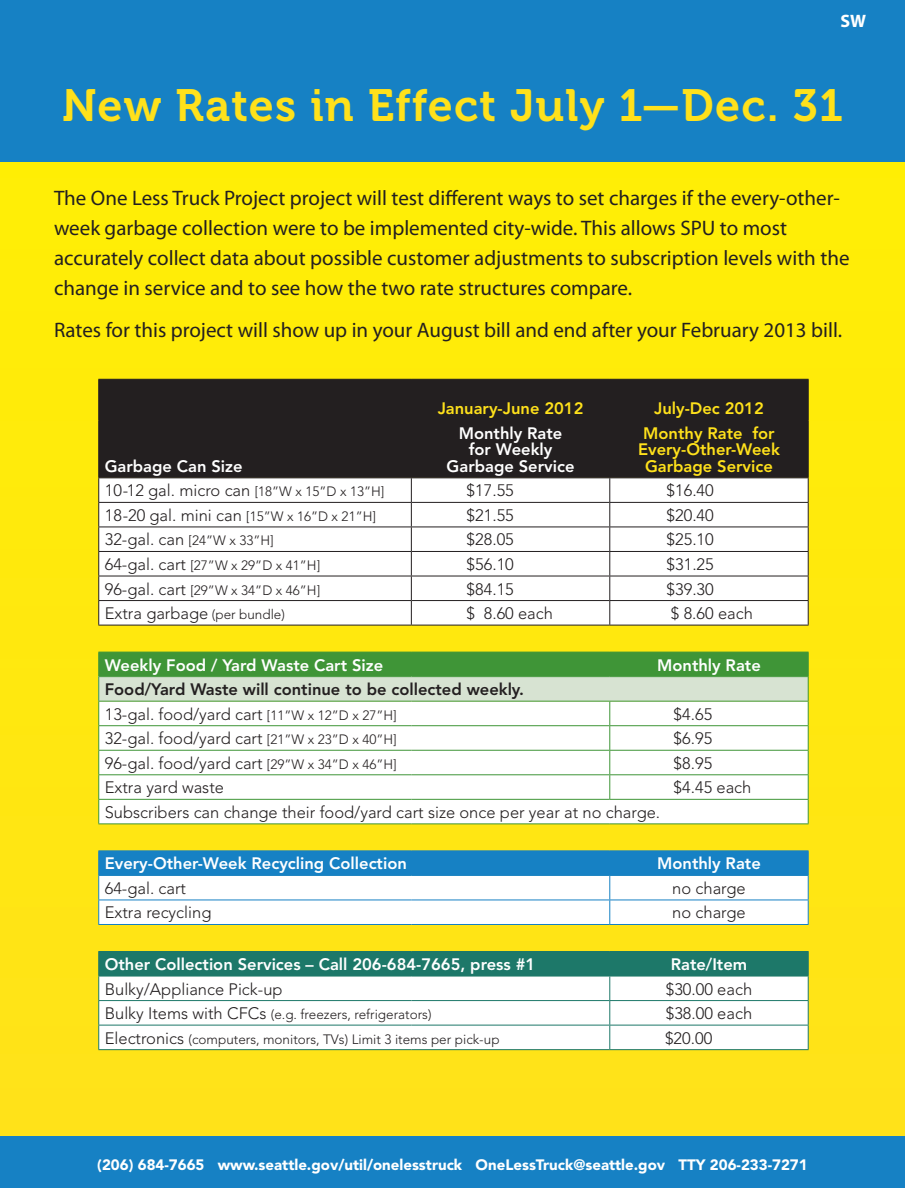
<style>
.page{position:relative;width:905px;height:1188px;background:#fff}
.page>*{position:absolute;margin:0;border:0;box-sizing:border-box;transform-origin:0 0}
.Headline{font:45px "Museo 700";letter-spacing:.025em;color:#ffe11b}
.Intro_Text{font:21px/30px "Myriad Pro";color:#231f20}
.t1{font:700 18px "Myriad";color:#fff}
.FAQ_text{font:300 16.5px "Avenir";color:#231f20}
.FAQ_text-2{font:800 16.5px/16.5px "Avenir";color:#fff;text-align:center}
.FAQ_text-3{font:800 16.5px/16.5px "Avenir";color:#ffe11b;text-align:center}
.FAQ_text-4{font:800 16.5px "Avenir";color:#231f20}
.NEW__Main_Heading{font:900 15px "Avenir";color:#fff}
.FAQ_text-5{font:300 13.5px "Avenir";color:#231f20}
.s1{font-size:13.5px}
.s2{font-size:16.5px}
</style>
<div class="page">
<div style="left:0;top:0;width:904px;height:1188px;background:linear-gradient(to right,#ffea0d,#fee90d)"></div>
<div style="left:0;top:1136px;width:904px;height:52px;background:#1681c4"></div>
<div style="left:0;top:0;width:904px;height:162px;background:#1681c4"></div>
<div style="left:99px;top:380px;width:708px;height:97px;background:#231f20"></div>
<svg style="left:99px;top:478px;width:709px;height:473px"></svg>
<hr style="left:98px;top:379px;width:313px;height:1px;background:#231f20">
<hr style="left:98px;top:380px;width:1px;height:40px;background:#231f20">
<hr style="left:411px;top:379px;width:198px;height:1px;background:#231f20">
<hr style="left:411px;top:380px;width:1px;height:40px;background:#231f20">
<hr style="left:609px;top:379px;width:199px;height:1px;background:#231f20">
<hr style="left:609px;top:380px;width:1px;height:40px;background:#231f20">
<hr style="left:807px;top:380px;width:1px;height:40px;background:#231f20">
<hr style="left:98px;top:420px;width:313px;height:1px;background:#231f20">
<hr style="left:98px;top:421px;width:1px;height:56px;background:#231f20">
<hr style="left:411px;top:420px;width:198px;height:1px;background:#231f20">
<hr style="left:411px;top:421px;width:1px;height:56px;background:#231f20">
<hr style="left:609px;top:420px;width:199px;height:1px;background:#231f20">
<hr style="left:609px;top:421px;width:1px;height:56px;background:#231f20">
<hr style="left:807px;top:421px;width:1px;height:56px;background:#231f20">
<hr style="left:98px;top:477px;width:313px;height:1px;background:#231f20">
<hr style="left:411px;top:477px;width:198px;height:1px;background:#231f20">
<hr style="left:609px;top:477px;width:199px;height:1px;background:#231f20">
<hr style="left:98px;top:502px;width:313px;height:1px;background:#231f20">
<hr style="left:411px;top:502px;width:198px;height:1px;background:#231f20">
<hr style="left:609px;top:502px;width:199px;height:1px;background:#231f20">
<hr style="left:98px;top:527px;width:313px;height:1px;background:#231f20">
<hr style="left:411px;top:527px;width:198px;height:1px;background:#231f20">
<hr style="left:609px;top:527px;width:199px;height:1px;background:#231f20">
<hr style="left:98px;top:551px;width:313px;height:1px;background:#231f20">
<hr style="left:411px;top:551px;width:198px;height:1px;background:#231f20">
<hr style="left:609px;top:551px;width:199px;height:1px;background:#231f20">
<hr style="left:98px;top:576px;width:313px;height:1px;background:#231f20">
<hr style="left:411px;top:576px;width:198px;height:1px;background:#231f20">
<hr style="left:609px;top:576px;width:199px;height:1px;background:#231f20">
<hr style="left:98px;top:600px;width:313px;height:1px;background:#231f20">
<svg style="left:98px;top:478px;width:1px;height:147px"></svg>
<hr style="left:411px;top:600px;width:198px;height:1px;background:#231f20">
<svg style="left:411px;top:478px;width:1px;height:147px"></svg>
<hr style="left:609px;top:600px;width:199px;height:1px;background:#231f20">
<svg style="left:609px;top:478px;width:1px;height:147px"></svg>
<svg style="left:807px;top:478px;width:1px;height:147px"></svg>
<hr style="left:98px;top:625px;width:313px;height:1px;background:#231f20">
<hr style="left:411px;top:625px;width:198px;height:1px;background:#231f20">
<hr style="left:609px;top:625px;width:199px;height:1px;background:#231f20">
<svg style="left:98px;top:652px;width:710px;height:171px"></svg>
<hr style="left:98px;top:823px;width:313px;height:1px;background:#3f9537">
<hr style="left:411px;top:823px;width:198px;height:1px;background:#3f9537">
<hr style="left:609px;top:823px;width:199px;height:1px;background:#3f9537">
<hr style="left:98px;top:850px;width:313px;height:1px;background:#1681c4">
<hr style="left:411px;top:850px;width:198px;height:1px;background:#1681c4">
<hr style="left:609px;top:850px;width:199px;height:1px;background:#1681c4">
<svg style="left:98px;top:851px;width:710px;height:73px"></svg>
<hr style="left:98px;top:924px;width:313px;height:1px;background:#1681c4">
<hr style="left:411px;top:924px;width:198px;height:1px;background:#1681c4">
<hr style="left:609px;top:924px;width:199px;height:1px;background:#1681c4">
<svg style="left:98px;top:951px;width:710px;height:98px"></svg>
<hr style="left:98px;top:1049px;width:313px;height:1px;background:#1d7869">
<hr style="left:411px;top:1049px;width:198px;height:1px;background:#1d7869">
<hr style="left:609px;top:1049px;width:199px;height:1px;background:#1d7869">
<p class="t1" style="left:840px;top:12px;width:27px">SW</p>
<p class="Headline" style="left:62px;top:81px;width:782px">New Rates in Effect July 1—Dec. 31</p>
<p class="Intro_Text" style="left:54px;top:182px;width:797px">The One Less Truck Project project will test different ways to set charges if the every-other&shy;week garbage collection were to be implemented city-wide. This allows SPU to most accurately collect data about possible customer adjustments to subscription levels with the change in service and to see how the two rate structures compare.</p>
<p class="Intro_Text" style="left:54px;top:315px;width:789px">Rates for this project will show up in your August bill and end after your February 2013 bill.</p>
<p class="FAQ_text-2" style="left:105px;top:458px;width:139px">Garbage Can Size</p>
<p class="FAQ_text-3" style="left:437px;top:400px;width:147px">January-June 2012</p>
<p class="FAQ_text-3" style="left:654px;top:400px;width:111px">July-Dec 2012</p>
<p class="FAQ_text-2" style="left:446px;top:425px;width:129px">Monthly Rate for Weekly<br>Garbage Service</p>
<p class="FAQ_text-3" style="left:638px;top:425px;width:143px">Monthy Rate for<br>Every-Other-Week<br>Garbage Service</p>
<p class="FAQ_text" style="left:105px;top:481px;width:281px">10-12 gal. micro can <span class="s1">[18”W x 15”D x 13”H]</span></p>
<p class="FAQ_text" style="left:466px;top:481px;width:49px">$17.55</p>
<p class="FAQ_text" style="left:666px;top:481px;width:49px">$16.40</p>
<p class="FAQ_text" style="left:105px;top:506px;width:273px">18-20 gal. mini can <span class="s1">[15”W x 16”D x 21”H]</span></p>
<p class="FAQ_text" style="left:466px;top:506px;width:49px">$21.55</p>
<p class="FAQ_text" style="left:666px;top:506px;width:49px">$20.40</p>
<p class="FAQ_text-5" style="left:105px;top:533px;width:170px"><span class="s2">32-gal. can</span> [24”W x 33”H]</p>
<p class="FAQ_text" style="left:466px;top:530px;width:49px">$28.05</p>
<p class="FAQ_text" style="left:666px;top:530px;width:49px">$25.10</p>
<p class="FAQ_text-5" style="left:105px;top:557px;width:217px"><span class="s2">64-gal. cart</span> [27”W x 29”D x 41”H]</p>
<p class="FAQ_text" style="left:466px;top:555px;width:49px">$56.10</p>
<p class="FAQ_text" style="left:666px;top:555px;width:49px">$31.25</p>
<p class="FAQ_text-5" style="left:105px;top:582px;width:217px"><span class="s2">96-gal. cart</span> [29”W x 34”D x 46”H]</p>
<p class="FAQ_text" style="left:466px;top:579px;width:49px">$84.15</p>
<p class="FAQ_text" style="left:666px;top:579px;width:49px">$39.30</p>
<p class="FAQ_text" style="left:105px;top:604px;width:182px">Extra garbage <span class="s1">(per bundle)</span></p>
<p class="FAQ_text" style="left:466px;top:604px;width:88px">$ 8.60 each</p>
<p class="FAQ_text" style="left:670px;top:604px;width:84px">$ 8.60 each</p>
<p class="FAQ_text-2" style="left:105px;top:657px;width:280px">Weekly Food / Yard Waste Cart Size</p>
<p class="FAQ_text-2" style="left:657px;top:657px;width:105px">Monthly Rate</p>
<p class="FAQ_text-4" style="left:105px;top:680px;width:420px">Food/Yard Waste will continue to be collected weekly.</p>
<p class="FAQ_text" style="left:105px;top:704px;width:293px">13-gal. food/yard cart <span class="s1">[11”W x 12”D x 27”H]</span></p>
<p class="FAQ_text" style="left:673px;top:704px;width:40px">$4.65</p>
<p class="FAQ_text" style="left:105px;top:729px;width:293px">32-gal. food/yard cart <span class="s1">[21”W x 23”D x 40”H]</span></p>
<p class="FAQ_text" style="left:673px;top:729px;width:40px">$6.95</p>
<p class="FAQ_text" style="left:105px;top:753px;width:293px">96-gal. food/yard cart <span class="s1">[29”W x 34”D x 46”H]</span></p>
<p class="FAQ_text" style="left:673px;top:753px;width:40px">$8.95</p>
<p class="FAQ_text" style="left:105px;top:778px;width:121px">Extra yard waste</p>
<p class="FAQ_text" style="left:673px;top:778px;width:79px">$4.45 each</p>
<p class="FAQ_text" style="left:105px;top:802px;width:557px">Subscribers can change their food/yard cart size once per year at no charge.</p>
<p class="FAQ_text-2" style="left:105px;top:855px;width:303px">Every-Other-Week Recycling Collection</p>
<p class="FAQ_text-2" style="left:657px;top:855px;width:105px">Monthly Rate</p>
<p class="FAQ_text" style="left:105px;top:879px;width:83px">64-gal. cart</p>
<p class="FAQ_text" style="left:672px;top:879px;width:75px">no charge</p>
<p class="FAQ_text" style="left:105px;top:903px;width:108px">Extra recycling</p>
<p class="FAQ_text" style="left:672px;top:903px;width:75px">no charge</p>
<p class="FAQ_text-2" style="left:105px;top:956px;width:432px">Other Collection Services – Call 206-684-7665, press #1</p>
<p class="FAQ_text-2" style="left:670px;top:956px;width:78px">Rate/Item</p>
<p class="FAQ_text" style="left:105px;top:979px;width:179px">Bulky/Appliance Pick-up</p>
<p class="FAQ_text" style="left:665px;top:979px;width:88px">$30.00 each</p>
<p class="FAQ_text-5" style="left:105px;top:1007px;width:328px"><span class="s2">Bulky Items with CFCs</span> (e.g. freezers, refrigerators)</p>
<p class="FAQ_text" style="left:665px;top:1004px;width:88px">$38.00 each</p>
<p class="FAQ_text-5" style="left:105px;top:1031px;width:396px"><span class="s2">Electronics</span> (computers, monitors, TVs) Limit 3 items per pick-up</p>
<p class="FAQ_text" style="left:665px;top:1028px;width:49px">$20.00</p>
<p class="NEW__Main_Heading" style="left:97px;top:1156px;width:712px">(206) 684-7665 www.seattle.gov/util/onelesstruck OneLessTruck@seattle.gov TTY 206-233-7271</p>
</div>
